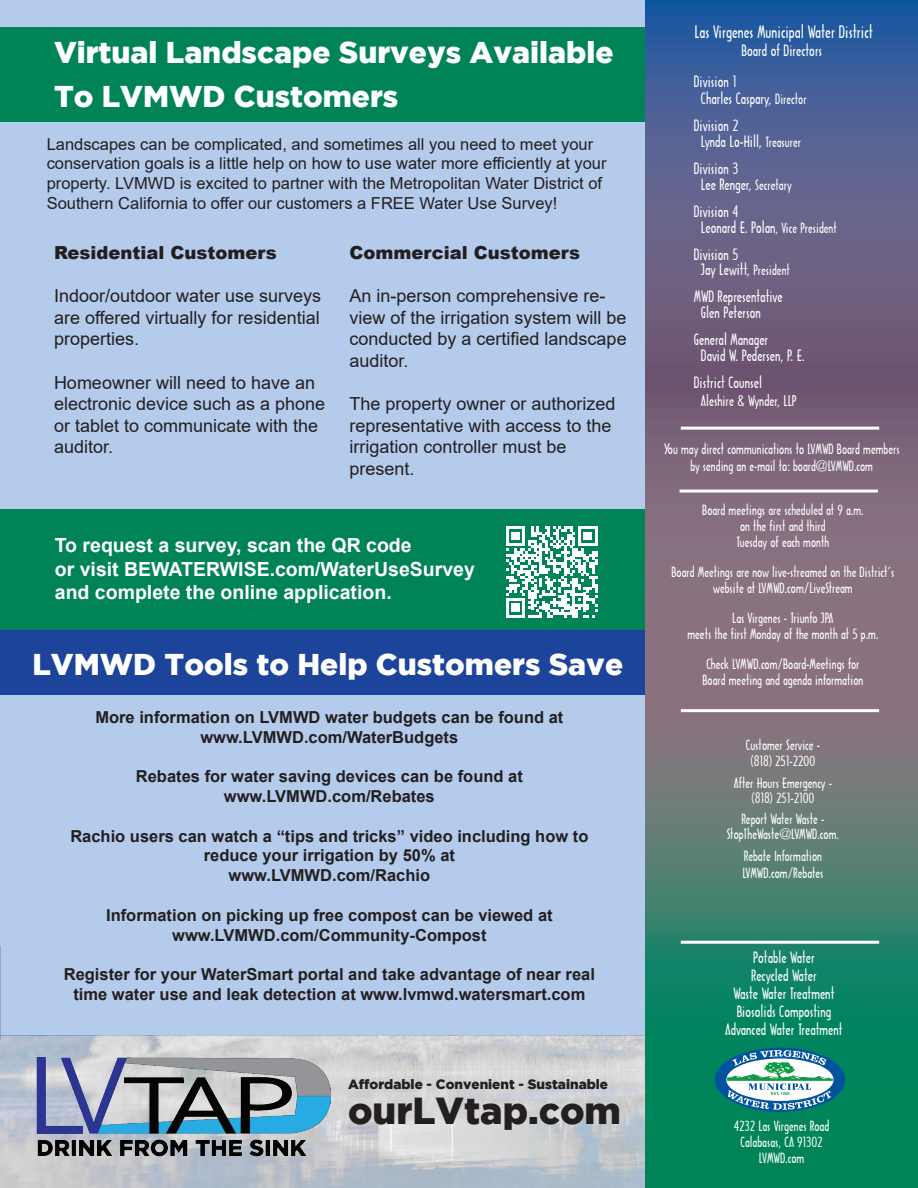
<style>
.page{position:relative;width:918px;height:1188px;background:#fff}
.page>*{position:absolute;margin:0;border:0;box-sizing:border-box;transform-origin:0 0}
.t1{font:900 37.5px "Gotham";color:#231f20}
.t2{font:900 30px "Gotham";color:#fff}
.t3{font:700 19.5px "Arial";color:#fff}
.t4{font:18px/21.6px "Arial";color:#231f20}
.t5{font:900 18px "Arial";color:#231f20}
.t6{font:700 16.5px/19.8px "Arial";color:#231f20;text-align:center}
.t7{font:16.5px/19.8px "Arial";color:#231f20}
.t8{font:16.5px "Architecture Plain";color:#fff}
.t9{font:15px "Architecture Plain";color:#fff}
.t10{font:14.25px "Architecture Plain";color:#fff}
.t11{font:13.5px/16.2px "Architecture Plain";color:#fff;text-align:center}
.t12{font:900 13.5px "Gotham";color:#231f20}
.s1{font-size:13.5px}
</style>
<div class="page">
<div style="left:0;top:0;width:645px;height:1035px;background:#b4cbeb"></div>
<div style="left:0;top:509px;width:645px;height:121px;background:#008457"></div>
<img style="left:0;top:1035px;width:646px;height:153px">
<img style="left:36px;top:1057px;width:294px;height:102px">
<div style="left:0;top:27px;width:646px;height:94px;background:#008457"></div>
<div style="left:0;top:630px;width:645px;height:65px;background:#1d449b"></div>
<svg style="left:646px;top:0;width:272px;height:1188px;background:#566f7a"></svg>
<hr style="left:680px;top:490px;width:198px;height:3px;background:#fff">
<hr style="left:681px;top:427px;width:198px;height:3px;background:#fff">
<hr style="left:681px;top:941px;width:198px;height:3px;background:#fff">
<hr style="left:681px;top:709px;width:198px;height:3px;background:#fff">
<svg style="left:715px;top:1048px;width:130px;height:64px"></svg>
<svg style="left:506px;top:526px;width:91px;height:92px"></svg>
<p class="t2" style="left:54px;top:35px;width:561px">Virtual Landscape Surveys Available</p>
<p class="t2" style="left:54px;top:79px;width:346px">To LVMWD Customers</p>
<p class="t7" style="left:47px;top:134px;width:561px">Landscapes can be complicated, and sometimes all you need to meet your conservation goals is a little help on how to use water more efficiently at your property. LVMWD is excited to partner with the Metropolitan Water District of Southern California to offer our customers a FREE Water Use Survey!</p>
<p class="t5" style="left:54px;top:240px;width:224px">Residential Customers</p>
<p class="t4" style="left:54px;top:285px;width:269px;text-align:justify">Indoor/outdoor water use surveys are offered virtually for residential properties.</p>
<p class="t4" style="left:54px;top:371px;width:273px">Homeowner will need to have an electronic device such as a phone or tablet to communicate with the auditor.</p>
<p class="t5" style="left:350px;top:240px;width:232px">Commercial Customers</p>
<p class="t4" style="left:350px;top:285px;width:279px">An in-person comprehensive re&shy;view of the irrigation system will be conducted by a certified landscape auditor.</p>
<p class="t4" style="left:350px;top:393px;width:268px">The property owner or authorized representative with access to the irrigation controller must be</p>
<p class="t4" style="left:350px;top:458px;width:67px">present.</p>
<p class="t3" style="left:55px;top:532px;width:358px">To request a survey, scan the QR code</p>
<p class="t3" style="left:55px;top:555px;width:422px">or visit BEWATERWISE.com/WaterUseSurvey</p>
<p class="t3" style="left:55px;top:579px;width:338px">and complete the online application.</p>
<p class="t2" style="left:32px;top:647px;width:592px">LVMWD Tools to Help Customers Save</p>
<p class="t6" style="left:95px;top:707px;width:470px">More information on LVMWD water budgets can be found at</p>
<p class="t6" style="left:200px;top:727px;width:259px">www.LVMWD.com/WaterBudgets</p>
<p class="t6" style="left:136px;top:767px;width:388px">Rebates for water saving devices can be found at</p>
<p class="t6" style="left:224px;top:786px;width:212px">www.LVMWD.com/Rebates</p>
<p class="t6" style="left:70px;top:826px;width:520px">Rachio users can watch a “tips and tricks” video including how to</p>
<p class="t6" style="left:204px;top:846px;width:253px">reduce your irrigation by 50% at</p>
<p class="t6" style="left:229px;top:866px;width:203px">www.LVMWD.com/Rachio</p>
<p class="t6" style="left:106px;top:905px;width:448px">Information on picking up free compost can be viewed at</p>
<p class="t6" style="left:172px;top:925px;width:316px">www.LVMWD.com/Community-Compost</p>
<p class="t6" style="left:64px;top:965px;width:533px">Register for your WaterSmart portal and take advantage of near real time water use and leak detection at www.lvmwd.watersmart.com</p>
<p class="t12" style="left:348px;top:1076px;width:262px">Affordable - Convenient - Sustainable</p>
<p class="t1" style="left:348px;top:1089px;width:275px">ourLVtap.com</p>
<p class="t8" style="left:695px;top:22px;width:180px">Las Virgenes Municipal Water District</p>
<p class="t9" style="left:741px;top:41px;width:82px">Board of Directors</p>
<p class="t9" style="left:694px;top:73px;width:44px">Division 1</p>
<p class="t9" style="left:701px;top:89px;width:107px">Charles Caspary, <span class="s1">Director</span></p>
<p class="t9" style="left:694px;top:116px;width:46px">Division 2</p>
<p class="t9" style="left:701px;top:132px;width:102px">Lynda Lo-Hill, <span class="s1">Treasurer</span></p>
<p class="t9" style="left:694px;top:159px;width:46px">Division 3</p>
<p class="t9" style="left:701px;top:175px;width:92px">Lee Renger, <span class="s1">Secretary</span></p>
<p class="t9" style="left:694px;top:202px;width:46px">Division 4</p>
<p class="t9" style="left:701px;top:218px;width:137px">Leonard E. Polan<span class="s1">, Vice President</span></p>
<p class="t9" style="left:694px;top:245px;width:46px">Division 5</p>
<p class="t9" style="left:701px;top:260px;width:91px">Jay Lewitt, <span class="s1">President</span></p>
<p class="t9" style="left:694px;top:287px;width:90px">MWD Representative</p>
<p class="t9" style="left:701px;top:303px;width:62px">Glen Peterson</p>
<p class="t9" style="left:694px;top:330px;width:76px">General Manager</p>
<p class="t9" style="left:701px;top:346px;width:105px">David W. Pedersen, P. E<span class="s1">.</span></p>
<p class="t9" style="left:694px;top:373px;width:70px">District Counsel</p>
<p class="t10" style="left:701px;top:392px;width:97px">Aleshire &amp; Wynder, LLP</p>
<p class="t11" style="left:664px;top:441px;width:237px">You may direct communications to LVMWD Board members by sending an e-mail to: board@LVMWD.com</p>
<p class="t11" style="left:702px;top:502px;width:163px">Board meetings are scheduled at 9 a.m. on the first and third<br>Tuesday of each month</p>
<p class="t11" style="left:672px;top:564px;width:224px">Board Meetings are now live-streamed on the District’s website at LVMWD.com/LiveStream</p>
<p class="t11" style="left:687px;top:610px;width:193px">Las Virgenes - Triunfo JPA<br>meets the first Monday of the month at 5 p.m.</p>
<p class="t11" style="left:703px;top:656px;width:162px;text-align:left">Check LVMWD.com/Board-Meetings for<br>Board meeting and agenda information</p>
<p class="t11" style="left:746px;top:736px;width:76px">Customer Service -</p>
<p class="t11" style="left:751px;top:753px;width:66px">(818) 251-2200</p>
<p class="t11" style="left:734px;top:775px;width:100px;line-height:15px">After Hours Emergency - (818) 251-2100</p>
<p class="t11" style="left:727px;top:812px;width:114px;line-height:15px">Report Water Waste -<br>StopTheWaste@LVMWD.com.</p>
<p class="t11" style="left:744px;top:848px;width:80px">Rebate Information</p>
<p class="t11" style="left:742px;top:864px;width:83px">LVMWD.com/Rebates</p>
<p class="t9" style="left:753px;top:948px;width:63px">Potable Water</p>
<p class="t9" style="left:751px;top:966px;width:67px">Recycled Water</p>
<p class="t9" style="left:733px;top:984px;width:103px">Waste Water Treatment</p>
<p class="t9" style="left:737px;top:1002px;width:96px">Biosolids Composting</p>
<p class="t9" style="left:725px;top:1020px;width:119px">Advanced Water Treatment</p>
<p class="t11" style="left:734px;top:1118px;width:97px">4232 Las Virgenes Road</p>
<p class="t11" style="left:741px;top:1134px;width:84px">Calabasas, CA 91302</p>
<p class="t11" style="left:759px;top:1150px;width:47px">LVMWD.com</p>
</div>
